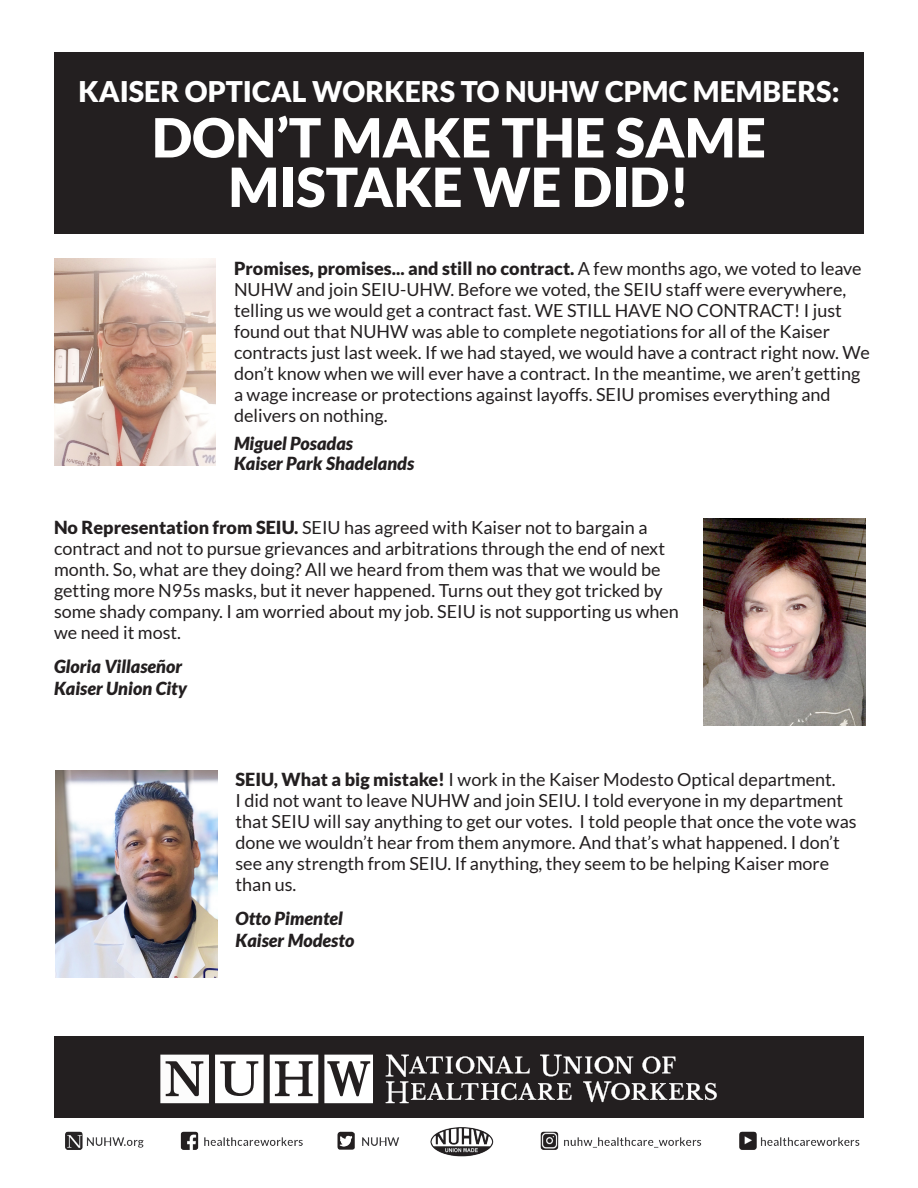
<style>
.page{position:relative;width:918px;height:1188px;background:#fff}
.page>*{position:absolute;margin:0;border:0;box-sizing:border-box;transform-origin:0 0}
.t1{font:900 54px/49.5px "Lato";color:#fff;text-align:center}
.t2{font:900 28.5px "Lato";color:#fff}
.t3{font:18px/21px "Lato";color:#231f20}
.t4{font:italic 900 18px/21.6px "Lato";color:#231f20}
.s1{font-weight:900}
</style>
<div class="page">
<div style="left:54px;top:52px;width:810px;height:182px;background:#231f20"></div>
<img style="left:54px;top:259px;width:162px;height:207px">
<img style="left:704px;top:518px;width:162px;height:207px">
<img style="left:56px;top:770px;width:162px;height:207px">
<div style="left:54px;top:1036px;width:810px;height:82px;background:#231f20"></div>
<svg style="left:386px;top:1055px;width:331px;height:48px"></svg>
<svg style="left:160px;top:1055px;width:49px;height:48px"></svg>
<svg style="left:215px;top:1055px;width:49px;height:48px;background:#d8d7d8"></svg>
<svg style="left:270px;top:1055px;width:48px;height:48px"></svg>
<svg style="left:324px;top:1055px;width:49px;height:48px"></svg>
<img style="left:66px;top:1127px;width:794px;height:30px">
<p class="t2" style="left:78px;top:75px;width:763px">KAISER OPTICAL WORKERS TO NUHW CPMC MEMBERS:</p>
<p class="t1" style="left:152px;top:112px;width:615px">DON’T MAKE THE SAME<br>MISTAKE WE DID!</p>
<p class="t3" style="left:234px;top:258px;width:637px"><span class="s1">Promises, promises... and still no contract.</span> A few months ago, we voted to leave NUHW and join SEIU-UHW. Before we voted, the SEIU staff were everywhere, telling us we would get a contract fast. WE STILL HAVE NO CONTRACT! I just found out that NUHW was able to complete negotiations for all of the Kaiser contracts just last week. If we had stayed, we would have a contract right now. We don’t know when we will ever have a contract. In the meantime, we aren’t getting a wage increase or protections against layoffs. SEIU promises everything and delivers on nothing.</p>
<p class="t4" style="left:234px;top:434px;width:182px;line-height:19.5px">Miguel Posadas<br>Kaiser Park Shadelands</p>
<p class="t3" style="left:54px;top:517px;width:626px"><span class="s1">No Representation from SEIU.</span> SEIU has agreed with Kaiser not to bargain a contract and not to pursue grievances and arbitrations through the end of next month. So, what are they doing? All we heard from them was that we would be getting more N95s masks, but it never happened. Turns out they got tricked by some shady company. I am worried about my job. SEIU is not supporting us when we need it most.</p>
<p class="t4" style="left:54px;top:656px;width:135px">Gloria Villaseñor<br>Kaiser Union City</p>
<p class="t3" style="left:236px;top:769px;width:623px"><span class="s1">SEIU, What a big mistake!</span> I work in the Kaiser Modesto Optical department.<br>I did not want to leave NUHW and join SEIU. I told everyone in my department that SEIU will say anything to get our votes. I told people that once the vote was done we wouldn’t hear from them anymore. And that’s what happened. I don’t see any strength from SEIU. If anything, they seem to be helping Kaiser more than us.</p>
<p class="t4" style="left:236px;top:908px;width:120px">Otto Pimentel<br>Kaiser Modesto</p>
</div>
